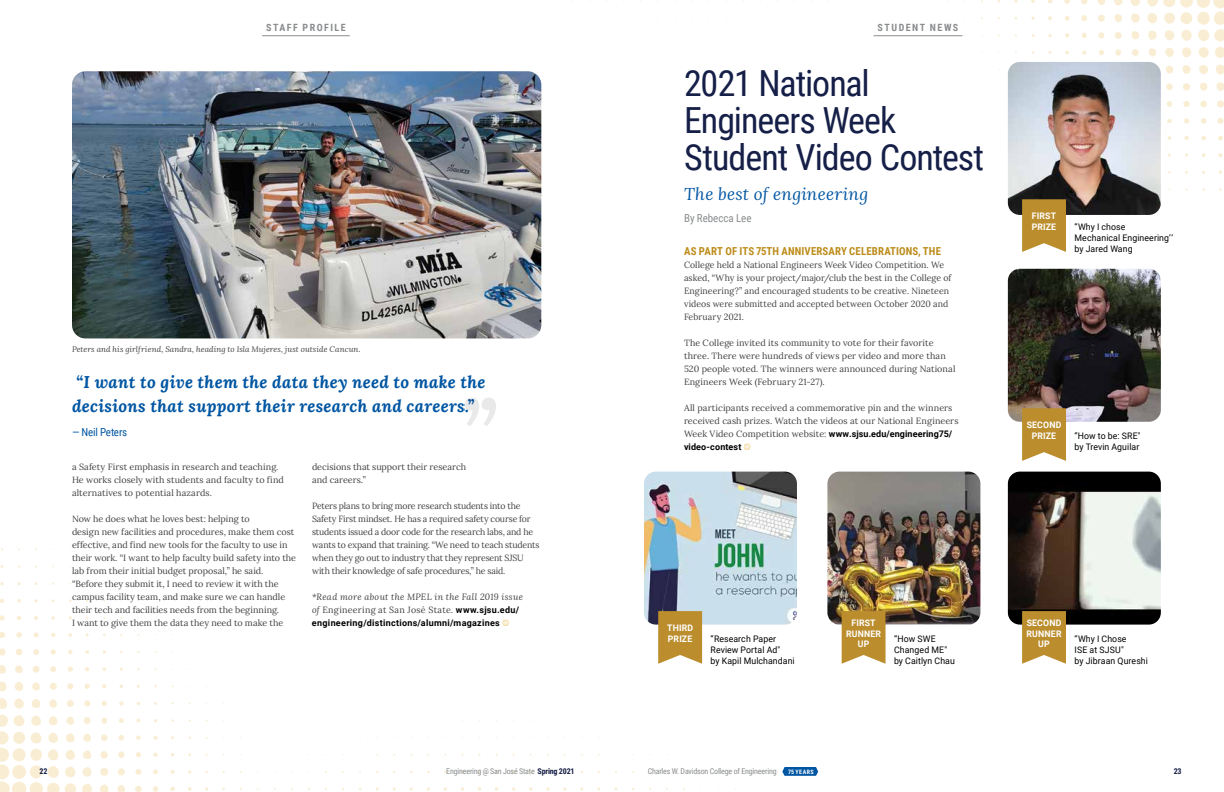
<style>
.page{position:relative;width:1224px;height:792px;background:#fff}
.page>*{position:absolute;margin:0;border:0;box-sizing:border-box;transform-origin:0 0}
.t1{font:36px/37px "Roboto Condensed";letter-spacing:-.025em;color:#151f47}
.t2{font:italic 700 17px/24px "Lora";letter-spacing:.015em;color:#0056a2}
.t3{font:italic 17px "Lora";letter-spacing:.015em;color:#0056a2}
.t4{font:700 11px "Roboto Condensed";letter-spacing:.01em;color:#bd8c1b}
.t5{font:11px "Roboto Condensed";color:#8a8c8e}
.t6{font:11px "Roboto Condensed";letter-spacing:-.015em;color:#0056a2}
.t7{font:700 10px "Roboto Condensed";letter-spacing:.145em;color:#8a8c8e}
.t8{font:9px/13px "Lora";color:#414042}
.t9{font:9px/10.8px "Roboto";letter-spacing:.01em;color:#000}
.t10{font:italic 9px/13px "Lora";letter-spacing:.035em;color:#414042}
.t11{font:700 9px/10.8px "Roboto";letter-spacing:.015em;color:#fff;text-align:center}
.t12{font:700 9px "Roboto";letter-spacing:.03em;color:#000}
.t13{font:8px "Roboto Condensed";letter-spacing:-.02em;color:#8a8c8e}
.t14{font:italic 8px "Lora";letter-spacing:.01em;color:#414042}
.t15{font:700 8px "Roboto Condensed";color:#151f47}
.t16{font:700 6px "Roboto Condensed";letter-spacing:.07em;color:#fff}
.s1{font-family:"Roboto";font-weight:700;color:#000}
.s2{font-style:normal}
.s3{font-family:"Roboto";font-weight:700;font-style:normal;color:#000}
.s4{font-weight:700;color:#151f47}
</style>
<div class="page">
<svg style="left:0;top:548px;width:736px;height:244px"></svg>
<svg style="left:541px;top:0;width:683px;height:191px"></svg>
<hr style="left:262px;top:35px;width:88px;height:1px;background:#8a8c8e">
<hr style="left:874px;top:35px;width:88px;height:1px;background:#8a8c8e">
<img style="left:72px;top:71px;width:469px;height:267px">
<img style="left:1008px;top:269px;width:153px;height:153px">
<img style="left:644px;top:472px;width:153px;height:153px">
<img style="left:827px;top:472px;width:153px;height:152px">
<img style="left:1008px;top:472px;width:153px;height:153px">
<img style="left:1008px;top:62px;width:153px;height:153px">
<svg style="left:1022px;top:199px;width:44px;height:53px;background:#bf963e"></svg>
<svg style="left:1022px;top:408px;width:44px;height:53px;background:#c0963f"></svg>
<svg style="left:658px;top:611px;width:44px;height:53px;background:#c09740"></svg>
<svg style="left:842px;top:611px;width:44px;height:53px;background:#c19741"></svg>
<svg style="left:1022px;top:611px;width:44px;height:53px;background:#c0963f"></svg>
<svg style="left:465px;top:398px;width:31px;height:28px"></svg>
<svg style="left:782px;top:767px;width:36px;height:9px"></svg>
<svg style="left:502px;top:619px;width:7px;height:6px"></svg>
<p class="t7" style="left:266px;top:20px;width:81px">STAFF PROFILE</p>
<p class="t7" style="left:878px;top:20px;width:82px">STUDENT NEWS</p>
<p class="t14" style="left:72px;top:343px;width:290px">Peters and his girlfriend, Sandra, heading to Isla Mujeres, just outside Cancun.</p>
<h2 class="t2" style="left:72px;top:370px;width:415px">“I want to give them the data they need to make the decisions that support their research and careers.”</h2>
<p class="t6" style="left:72px;top:424px;width:57px">— Neil Peters</p>
<h1 class="t1" style="left:684px;top:64px;width:302px">2021 National<br>Engineers Week<br>Student Video Contest</h1>
<h2 class="t3" style="left:684px;top:182px;width:186px">The best of engineering</h2>
<p class="t5" style="left:684px;top:210px;width:69px">By Rebecca Lee</p>
<p class="t4" style="left:684px;top:243px;width:258px">AS PART OF ITS 75TH ANNIVERSARY CELEBRATIONS, THE</p>
<p class="t8" style="left:684px;top:257px;width:269px">College held a National Engineers Week Video Competition. We asked, “Why is your project/major/club the best in the College of Engineering?” and encouraged students to be creative. Nineteen videos were submitted and accepted between October 2020 and February 2021.</p>
<p class="t8" style="left:684px;top:335px;width:273px">The College invited its community to vote for their favorite three. There were hundreds of views per video and more than 520 people voted. The winners were announced during National Engineers Week (February 21-27).</p>
<p class="t8" style="left:684px;top:400px;width:276px">All participants received a commemorative pin and the winners received cash prizes. Watch the videos at our National Engineers<br>Week Video Competition website: <span class="s1">www.sjsu.edu/engineering75/</span></p>
<p class="t12" style="left:684px;top:440px;width:59px">video-contest</p>
<p class="t11" style="left:1032px;top:210px;width:26px;text-align:left">FIRST<br>PRIZE</p>
<p class="t9" style="left:1075px;top:221px;width:100px">“Why I chose<br>Mechanical Engineering’’ by Jared Wang</p>
<p class="t11" style="left:1027px;top:419px;width:36px">SECOND<br>PRIZE</p>
<p class="t9" style="left:1075px;top:430px;width:68px">“How to be: SRE" by Trevin Aguilar</p>
<p class="t8" style="left:72px;top:459px;width:213px">a Safety First emphasis in research and teaching.<br>He works closely with students and faculty to find alternatives to potential hazards.</p>
<p class="t8" style="left:72px;top:511px;width:226px">Now he does what he loves best: helping to<br>design new facilities and procedures, make them cost effective, and find new tools for the faculty to use in their work. “I want to help faculty build safety into the lab from their initial budget proposal,” he said. “Before they submit it, I need to review it with the campus facility team, and make sure we can handle their tech and facilities needs from the beginning.<br>I want to give them the data they need to make the</p>
<p class="t8" style="left:312px;top:459px;width:156px">decisions that support their research and careers.”</p>
<p class="t8" style="left:312px;top:498px;width:229px">Peters plans to bring more research students into the Safety First mindset. He has a required safety course for students issued a door code for the research labs, and he wants to expand that training. “We need to teach students when they go out to industry that they represent SJSU with their knowledge of safe procedures,” he said.</p>
<p class="t10" style="left:312px;top:590px;width:213px">*Read more about the MPEL in the Fall 2019 issue of <span class="s2">Engineering at San José State</span>. <span class="s3">www.sjsu.edu/</span></p>
<p class="t12" style="left:312px;top:616px;width:189px">engineering/distinctions/alumni/magazines</p>
<p class="t11" style="left:667px;top:622px;width:27px;text-align:left">THIRD<br>PRIZE</p>
<p class="t11" style="left:846px;top:617px;width:37px">FIRST<br>RUNNER<br>UP</p>
<p class="t11" style="left:1027px;top:617px;width:37px">SECOND<br>RUNNER<br>UP</p>
<p class="t9" style="left:711px;top:633px;width:86px">“Research Paper<br>Review Portal Ad"<br>by Kapil Mulchandani</p>
<p class="t9" style="left:894px;top:633px;width:62px">“How SWE<br>Changed ME" by Caitlyn Chau</p>
<p class="t9" style="left:1075px;top:633px;width:75px">“Why I Chose<br>ISE at SJSU"<br>by Jibraan Qureshi</p>
<p class="t15" style="left:40px;top:765px;width:9px">22</p>
<p class="t13" style="left:446px;top:765px;width:130px">Engineering @ San José State <span class="s4">Spring 2021</span></p>
<p class="t13" style="left:648px;top:765px;width:130px">Charles W. Davidson College of Engineering</p>
<p class="t16" style="left:788px;top:767px;width:27px">75 YEARS</p>
<p class="t15" style="left:1174px;top:765px;width:9px">23</p>
</div>
